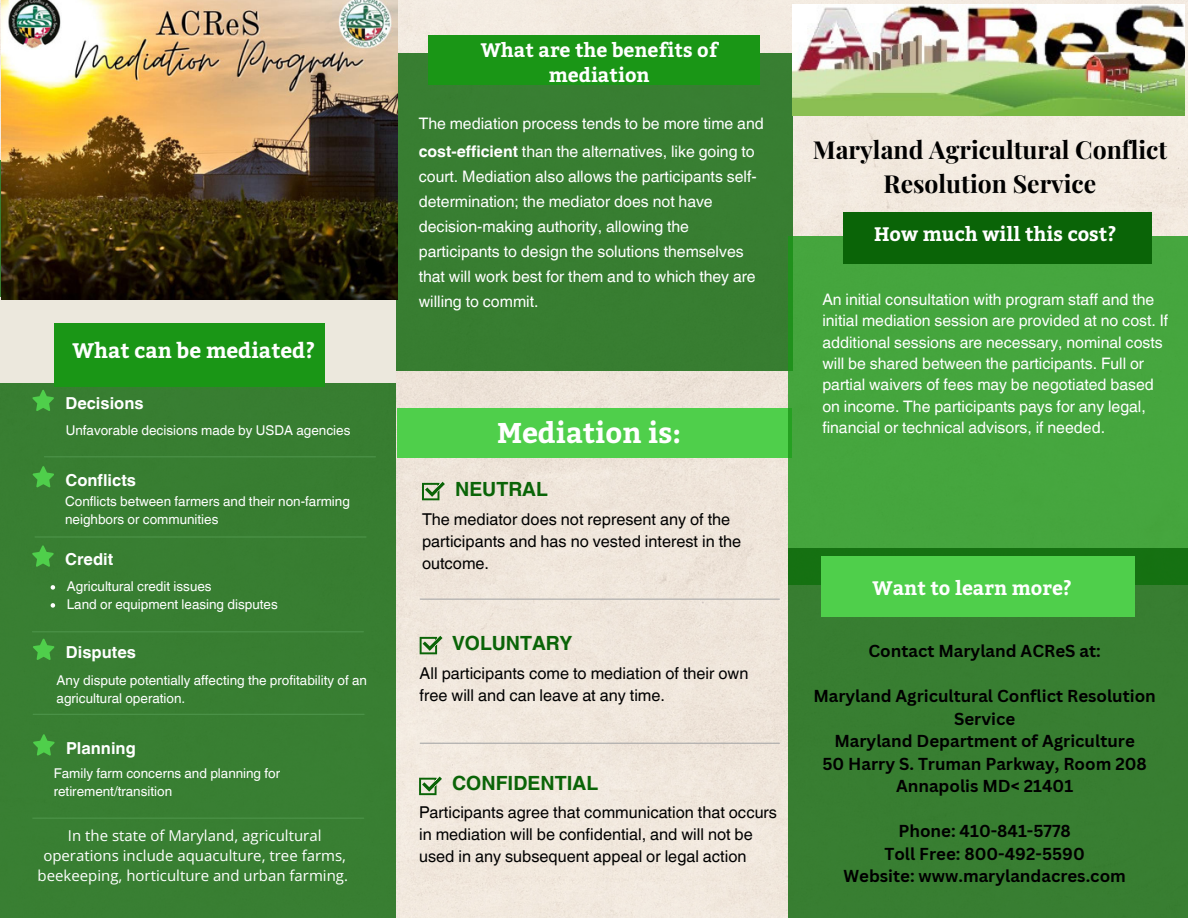
<style>
.page{position:relative;width:1188px;height:918px;background:#f0e7dd}
.page>*{position:absolute;margin:0;border:0;box-sizing:border-box;transform-origin:0 0}
.t1{font:700 28.5px "Bitter";color:#fff}
.t2{font:700 24.75px/33.8px "Playfair Display";color:#000;text-align:center}
.t3{font:700 21px "Bitter";color:#fff}
.t4{font:700 19.5px/24.8px "Bitter";color:#fff;text-align:center}
.t5{font:700 19.5px "Helvetica World";color:#0a6407}
.t6{font:700 16.8px/22.5px "Canva Sans";color:#000;text-align:center}
.t7{font:700 16.5px "Helvetica World";color:#fff}
.t8{font:16.35px/22px "Helvetica World";color:#000}
.t9{font:15.9px/21.5px "Helvetica World";color:#fff}
.t10{font:15px/20.2px "Open Sans";color:#fff;text-align:center}
.t11{font:13.5px/18px "Helvetica World";color:#fff}
.s1{font-weight:700}
</style>
<div class="page">
<div style="left:0;top:160px;width:396px;height:758px;background:#387e32"></div>
<div style="left:0;top:298px;width:396px;height:85px;background:#ece8dd"></div>
<div style="left:55px;top:323px;width:270px;height:63px;background:#1a9616"></div>
<div style="left:396px;top:53px;width:396px;height:318px;background:#387e31"></div>
<div style="left:428px;top:36px;width:332px;height:49px;background:#1a9616"></div>
<div style="left:398px;top:408px;width:394px;height:49px;background:#4fcf4b"></div>
<hr style="left:44px;top:456px;width:331px;height:1px;background:#4d944a">
<svg style="left:32px;top:390px;width:22px;height:21px"></svg>
<hr style="left:35px;top:536px;width:331px;height:2px;background:#4d944a">
<svg style="left:33px;top:466px;width:21px;height:21px"></svg>
<hr style="left:32px;top:631px;width:331px;height:1px;background:#4d944a">
<svg style="left:32px;top:545px;width:22px;height:22px"></svg>
<hr style="left:33px;top:714px;width:331px;height:1px;background:#4d944a">
<svg style="left:33px;top:639px;width:21px;height:21px"></svg>
<hr style="left:33px;top:818px;width:331px;height:1px;background:#4d944a">
<svg style="left:33px;top:734px;width:21px;height:22px"></svg>
<img style="left:2px;top:0;width:396px;height:299px">
<hr style="left:420px;top:743px;width:359px;height:1px;background:#a8a8a8">
<hr style="left:420px;top:599px;width:359px;height:1px;background:#a8a8a8">
<svg style="left:422px;top:482px;width:23px;height:18px"></svg>
<svg style="left:420px;top:636px;width:22px;height:18px"></svg>
<svg style="left:419px;top:777px;width:23px;height:18px"></svg>
<div style="left:788px;top:236px;width:400px;height:349px;background:#45a63e"></div>
<div style="left:788px;top:548px;width:400px;height:370px;background:#387e31"></div>
<div style="left:821px;top:557px;width:314px;height:60px;background:#4fcf4b"></div>
<div style="left:843px;top:213px;width:309px;height:51px;background:#0a6407"></div>
<svg style="left:51px;top:585px;width:4px;height:5px"></svg>
<svg style="left:51px;top:603px;width:4px;height:5px"></svg>
<img style="left:792px;top:4px;width:393px;height:111px">
<h6 class="t3" style="left:72px;top:335px;width:244px">What can be mediated?</h6>
<h2 class="t7" style="left:65px;top:390px;width:80px">Decisions</h2>
<h4 class="t11" style="left:66px;top:421px;width:286px">Unfavorable decisions made by USDA agencies</h4>
<p class="t7" style="left:66px;top:466px;width:72px">Conflicts</p>
<h5 class="t11" style="left:65px;top:492px;width:286px">Conflicts between farmers and their non-farming neighbors or communities</h5>
<p class="t7" style="left:65px;top:546px;width:50px">Credit</p>
<p class="t11" style="left:67px;top:577px;width:146px">Agricultural credit issues</p>
<h5 class="t11" style="left:67px;top:595px;width:212px">Land or equipment leasing disputes</h5>
<p class="t7" style="left:66px;top:639px;width:72px">Disputes</p>
<p class="t11" style="left:57px;top:671px;width:312px">Any dispute potentially affecting the profitability of an agricultural operation.</p>
<h4 class="t7" style="left:66px;top:735px;width:71px">Planning</h4>
<h6 class="t11" style="left:54px;top:765px;width:228px">Family farm concerns and planning for retirement/transition</h6>
<h1 class="t10" style="left:38px;top:825px;width:312px">In the state of Maryland, agricultural operations include aquaculture, tree farms, beekeeping, horticulture and urban farming.</h1>
<p class="t4" style="left:481px;top:36px;width:239px">What are the benefits of mediation</p>
<p class="t9" style="left:419px;top:110px;width:347px;line-height:27.5px">The mediation process tends to be more time and <span class="s1">cost-efficient</span> than the alternatives, like going to</p>
<p class="t9" style="left:419px;top:164px;width:340px;line-height:25px">court. Mediation also allows the participants self&shy;determination; the mediator does not have decision-making authority, allowing the participants to design the solutions themselves that will work best for them and to which they are willing to commit.</p>
<h4 class="t1" style="left:497px;top:412px;width:186px">Mediation is:</h4>
<h5 class="t5" style="left:455px;top:474px;width:94px">NEUTRAL</h5>
<p class="t8" style="left:422px;top:508px;width:321px">The mediator does not represent any of the participants and has no vested interest in the outcome.</p>
<h5 class="t5" style="left:452px;top:627px;width:122px">VOLUNTARY</h5>
<p class="t8" style="left:420px;top:663px;width:330px">All participants come to mediation of their own free will and can leave at any time.</p>
<p class="t5" style="left:452px;top:767px;width:148px">CONFIDENTIAL</p>
<h5 class="t8" style="left:419px;top:802px;width:360px">Participants agree that communication that occurs in mediation will be confidential, and will not be used in any subsequent appeal or legal action</h5>
<p class="t2" style="left:813px;top:132px;width:356px">Maryland Agricultural Conflict<br>Resolution Service</p>
<h3 class="t4" style="left:874px;top:221px;width:244px">How much will this cost?</h3>
<p class="t9" style="left:822px;top:289px;width:347px">An initial consultation with program staff and the initial mediation session are provided at no cost. If additional sessions are necessary, nominal costs will be shared between the participants. Full or partial waivers of fees may be negotiated based on income. The participants pays for any legal, financial or technical advisors, if needed.</p>
<p class="t4" style="left:872px;top:574px;width:201px">Want to learn more?</p>
<h6 class="t6" style="left:869px;top:639px;width:234px">Contact Maryland ACReS at:</h6>
<h4 class="t6" style="left:813px;top:684px;width:344px">Maryland Agricultural Conflict Resolution<br>Service<br>Maryland Department of Agriculture<br>50 Harry S. Truman Parkway, Room 208<br>Annapolis MD&lt; 21401</h4>
<h5 class="t6" style="left:843px;top:819px;width:284px">Phone: 410-841-5778<br>Toll Free: 800-492-5590<br>Website: www.marylandacres.com</h5>
</div>
